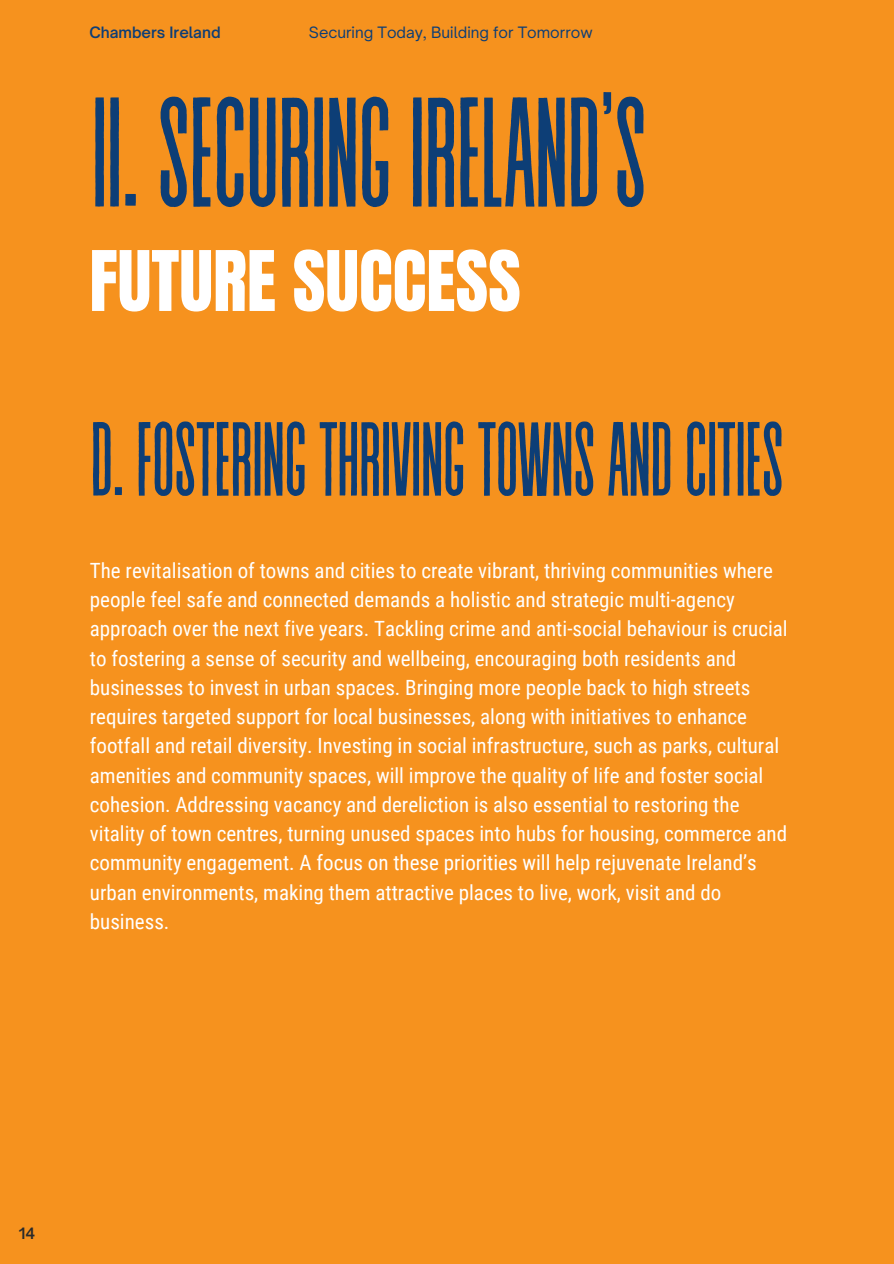
<style>
.page{position:relative;width:894px;height:1264px;background:#fff}
.page>*{position:absolute;margin:0;border:0;box-sizing:border-box;transform-origin:0 0}
.t1{font:155.55px "Revive 80 Tall";letter-spacing:-.03em;color:#0d3e76}
.t2{font:105px "Revive 80 Tall";letter-spacing:-.03em;color:#0d3e76}
.t3{font:70.95px "Anton";color:#fff}
.t4{font:21px/29.2px "Roboto Condensed";color:#fff}
.t5{font:15px "Open Sauce One";color:#0d3e76}
.t6{font:600 15px "Open Sauce One";color:#0d3e76}
.t7{font:600 15px "Open Sauce One";color:#2b2b2b}
</style>
<div class="page">
<div style="left:0;top:0;width:893px;height:1263px;background:#f6921e"></div>
<h2 class="t6" style="left:89px;top:23px;width:133px">Chambers Ireland</h2>
<p class="t5" style="left:309px;top:23px;width:285px">Securing Today, Building for Tomorrow</p>
<h1 class="t1" style="left:105px;top:73px;width:545px">I.SECURINGIRELAND’S</h1>
<h3 class="t3" style="left:89px;top:230px;width:433px">FUTURE SUCCESS</h3>
<p class="t2" style="left:89px;top:405px;width:697px">D.FOSTERINGTHRIVINGTOWNSANDCITIES</p>
<h5 class="t4" style="left:90px;top:556px;width:699px">The revitalisation of towns and cities to create vibrant, thriving communities where people feel safe and connected demands a holistic and strategic multi-agency approach over the next five years. Tackling crime and anti-social behaviour is crucial to fostering a sense of security and wellbeing, encouraging both residents and businesses to invest in urban spaces. Bringing more people back to high streets requires targeted support for local businesses, along with initiatives to enhance footfall and retail diversity. Investing in social infrastructure, such as parks, cultural amenities and community spaces, will improve the quality of life and foster social cohesion. Addressing vacancy and dereliction is also essential to restoring the vitality of town centres, turning unused spaces into hubs for housing, commerce and community engagement. A focus on these priorities will help rejuvenate Ireland’s urban environments, making them attractive places to live, work, visit and do business.</h5>
<h4 class="t7" style="left:19px;top:1224px;width:18px">14</h4>
</div>
